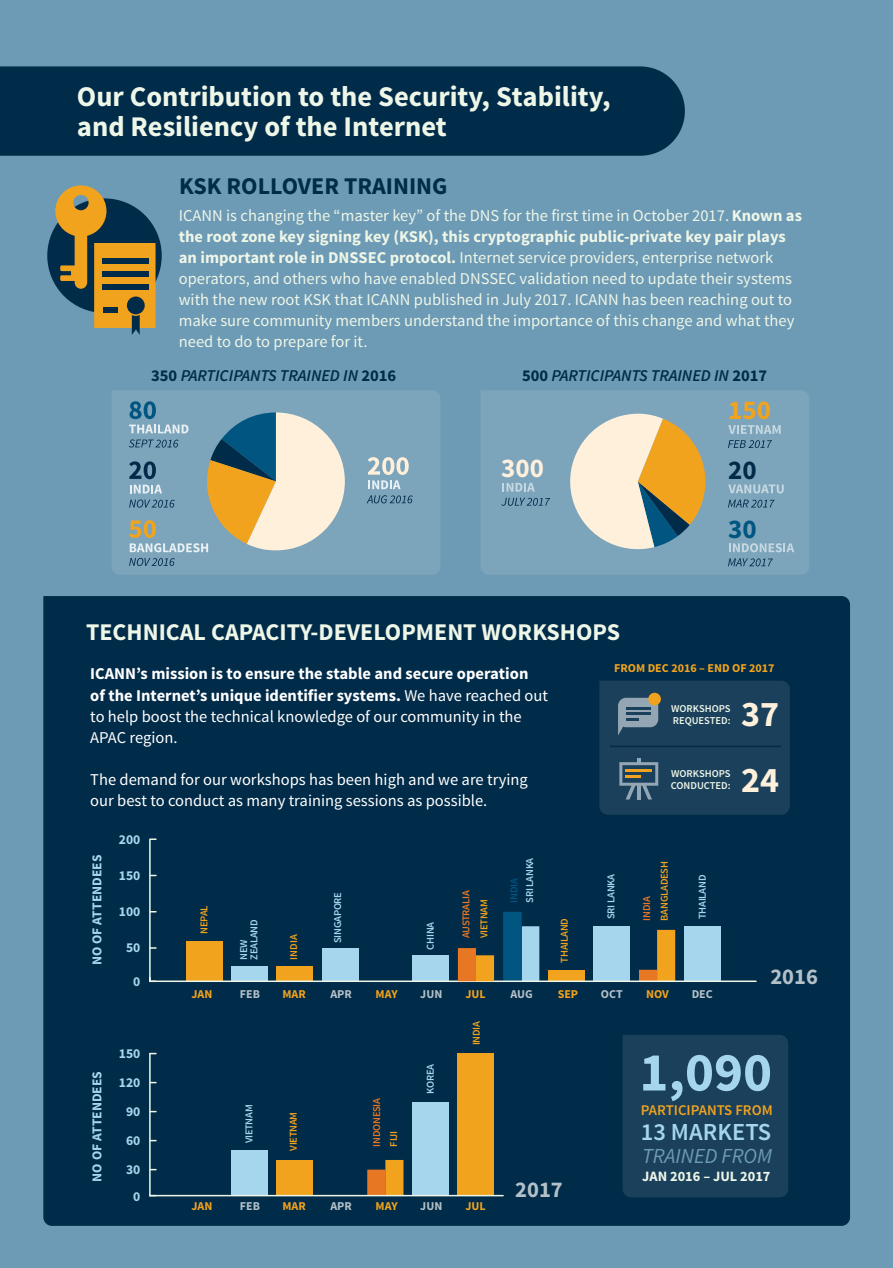
<style>
.page{position:relative;width:893px;height:1268px;background:#fff}
.page>*{position:absolute;margin:0;border:0;box-sizing:border-box;transform-origin:0 0}
.t1{font:700 55.05px "Source Sans Pro";color:#a6d5ee}
.t2{font:700 36px/65.4px "Source Sans Pro";color:#fff0dc}
.t3{font:700 28.5px/30px "Source Sans Pro";color:#eef6e8}
.t4{font:700 27px "Source Sans Pro";color:#f1a31e}
.t5{font:700 27px "Source Sans Pro";color:#fff0dc}
.t6{font:700 27px "Source Sans Pro";color:#002b49}
.t7{font:700 27px "Source Sans Pro";color:#005581}
.t8{font:600 24.45px "Source Sans Pro";color:#a6d5ee}
.t9{font:700 24px "Source Sans Pro";color:#eef6e8}
.t10{font:700 24px "Source Sans Pro";color:#002b49}
.t11{font:700 22.5px "Source Sans Pro";color:#b3c0c8}
.t12{font:italic 21.3px "Source Sans Pro";color:#6d9ab4}
.t13{font:16.5px/21px "Source Sans Pro";color:#eef6e8}
.t14{font:700 16.5px/21px "Source Sans Pro";color:#fff}
.t15{font:16.5px/21px "Source Sans Pro";color:#fff}
.t16{font:italic 600 16.5px "Source Sans Pro";color:#002b49}
.t17{font:600 14.85px "Source Sans Pro";color:#f1a31e}
.t18{font:700 14.25px "Source Sans Pro";color:#eef6e8}
.t19{font:700 13.65px "Source Sans Pro";color:#a6d5ee}
.t20{font:700 12px "Source Sans Pro";color:#f1a31e}
.t21{font:700 12px "Source Sans Pro";color:#b3c0c8}
.t22{font:600 10.5px/10.5px "Source Sans Pro";letter-spacing:-.025em;color:#a6d5ee}
.t23{font:600 10.5px "Source Sans Pro";letter-spacing:-.025em;color:#f1a31e}
.t24{font:600 10.5px/12px "Source Sans Pro";color:#eef6e8}
.t25{font:600 10.5px "Source Sans Pro";letter-spacing:-.025em;color:#e87724}
.t26{font:600 10.5px "Source Sans Pro";letter-spacing:-.025em;color:#005581}
.s1{font-weight:700}
.s2{font-weight:700;font-style:normal}
.s3{font-weight:400}
</style>
<div class="page">
<div style="left:0;top:0;width:893px;height:1267px;background:#6d9ab4"></div>
<div style="left:43px;top:596px;width:807px;height:629px;background:#002b49"></div>
<div style="left:0;top:66px;width:685px;height:90px;background:#002b49"></div>
<div style="left:47px;top:198px;width:115px;height:115px;background:#002b49;border-radius:50%"></div>
<div style="left:481px;top:390px;width:328px;height:184px;background:#7ca4bb"></div>
<div style="left:112px;top:390px;width:328px;height:184px;background:#7ca4bb"></div>
<svg style="left:55px;top:185px;width:101px;height:150px"></svg>
<svg style="left:563px;top:412px;width:151px;height:144px"></svg>
<svg style="left:599px;top:680px;width:191px;height:134px;background:#22465f"></svg>
<hr style="left:626px;top:768px;width:26px;height:3px;background:#f1a31e">
<hr style="left:626px;top:774px;width:15px;height:3px;background:#f1a31e">
<hr style="left:610px;top:745px;width:171px;height:2px;background:#002b49">
<hr style="left:149px;top:839px;width:2px;height:142px;background:#eef6e8">
<div style="left:684px;top:926px;width:36px;height:55px;background:#a6d5ee"></div>
<div style="left:594px;top:926px;width:36px;height:55px;background:#a6d5ee"></div>
<div style="left:548px;top:969px;width:37px;height:12px;background:#f1a31e"></div>
<div style="left:413px;top:955px;width:36px;height:26px;background:#a6d5ee"></div>
<div style="left:322px;top:947px;width:36px;height:34px;background:#a6d5ee"></div>
<div style="left:277px;top:965px;width:36px;height:16px;background:#f1a31e"></div>
<div style="left:231px;top:965px;width:37px;height:16px;background:#a6d5ee"></div>
<div style="left:186px;top:940px;width:36px;height:41px;background:#f1a31e"></div>
<svg style="left:503px;top:911px;width:36px;height:69px;background:#3d7fa2"></svg>
<svg style="left:639px;top:929px;width:36px;height:51px;background:#8c6d30"></svg>
<hr style="left:150px;top:980px;width:606px;height:1px;background:#eef6e8">
<svg style="left:149px;top:977px;width:7px;height:4px"></svg>
<svg style="left:458px;top:947px;width:36px;height:34px"></svg>
<hr style="left:149px;top:1053px;width:2px;height:142px;background:#eef6e8">
<div style="left:458px;top:1053px;width:36px;height:142px;background:#f1a31e"></div>
<div style="left:413px;top:1101px;width:36px;height:94px;background:#a6d5ee"></div>
<div style="left:277px;top:1159px;width:36px;height:36px;background:#f1a31e"></div>
<div style="left:231px;top:1149px;width:37px;height:46px;background:#a6d5ee"></div>
<svg style="left:367px;top:1159px;width:36px;height:35px"></svg>
<hr style="left:150px;top:1194px;width:353px;height:2px;background:#eef6e8">
<div style="left:623px;top:1034px;width:165px;height:163px;background:#1a405b"></div>
<svg style="left:368px;top:457px;width:41px;height:32px"></svg>
<svg style="left:367px;top:495px;width:46px;height:8px"></svg>
<svg style="left:129px;top:401px;width:216px;height:165px"></svg>
<svg style="left:728px;top:425px;width:53px;height:9px"></svg>
<svg style="left:728px;top:484px;width:56px;height:9px"></svg>
<svg style="left:502px;top:483px;width:33px;height:8px"></svg>
<svg style="left:729px;top:543px;width:65px;height:9px"></svg>
<svg style="left:728px;top:558px;width:45px;height:8px"></svg>
<svg style="left:728px;top:499px;width:46px;height:8px"></svg>
<svg style="left:728px;top:440px;width:44px;height:8px"></svg>
<svg style="left:501px;top:497px;width:49px;height:8px"></svg>
<h3 class="t3" style="left:77px;top:83px;width:535px">Our Contribution to the Security, Stability, and Resiliency of the Internet</h3>
<h3 class="t10" style="left:179px;top:170px;width:270px">KSK ROLLOVER TRAINING</h3>
<p class="t13" style="left:179px;top:205px;width:625px">ICANN is changing the “master key” of the DNS for the first time in October 2017. <span class="s1">Known as the root zone key signing key (KSK), this cryptographic public-private key pair plays an important role in DNSSEC protocol.</span> Internet service providers, enterprise network operators, and others who have enabled DNSSEC validation need to update their systems with the new root KSK that ICANN published in July 2017. ICANN has been reaching out to make sure community members understand the importance of this change and what they need to do to prepare for it.</p>
<p class="t16" style="left:151px;top:365px;width:247px"><span class="s2">350</span> PARTICIPANTS TRAINED IN <span class="s2">2016</span></p>
<p class="t16" style="left:522px;top:365px;width:247px"><span class="s2">500</span> PARTICIPANTS TRAINED IN <span class="s2">2017</span></p>
<h3 class="t4" style="left:728px;top:393px;width:44px">150</h3>
<h3 class="t5" style="left:501px;top:450px;width:44px">300</h3>
<h3 class="t6" style="left:728px;top:452px;width:30px">20</h3>
<h3 class="t9" style="left:86px;top:616px;width:536px">TECHNICAL CAPACITY-DEVELOPMENT WORKSHOPS</h3>
<h3 class="t7" style="left:728px;top:511px;width:30px">30</h3>
<p class="t14" style="left:90px;top:664px;width:459px">ICANN’s mission is to ensure the stable and secure operation<br>of the Internet’s unique identifier systems. <span class="s3">We have reached out to help boost the technical knowledge of our community in the APAC region.</span></p>
<p class="t15" style="left:90px;top:768px;width:439px">The demand for our workshops has been high and we are trying our best to conduct as many training sessions as possible.</p>
<p class="t19" style="left:88px;top:965px;width:112px;rotate:-90deg">NO OF ATTENDEES</p>
<p class="t19" style="left:119px;top:830px;width:23px">200</p>
<p class="t19" style="left:119px;top:866px;width:23px">150</p>
<p class="t19" style="left:119px;top:902px;width:23px">100</p>
<p class="t19" style="left:126px;top:938px;width:16px">50</p>
<p class="t19" style="left:133px;top:972px;width:9px">0</p>
<p class="t23" style="left:197px;top:933px;width:30px;rotate:-90deg">NEPAL</p>
<p class="t22" style="left:239px;top:959px;width:42px;rotate:-90deg">NEW<br>ZEALAND</p>
<p class="t23" style="left:287px;top:959px;width:27px;rotate:-90deg">INDIA</p>
<p class="t22" style="left:333px;top:942px;width:53px;rotate:-90deg">SINGAPORE</p>
<p class="t22" style="left:425px;top:949px;width:29px;rotate:-90deg">CHINA</p>
<p class="t25" style="left:460px;top:938px;width:49px;rotate:-90deg">AUSTRALIA</p>
<p class="t23" style="left:477px;top:938px;width:40px;rotate:-90deg">VIETNAM</p>
<p class="t26" style="left:507px;top:902px;width:26px;rotate:-90deg">INDIA</p>
<p class="t22" style="left:525px;top:902px;width:47px;rotate:-90deg">SRI LANKA</p>
<p class="t23" style="left:558px;top:962px;width:46px;rotate:-90deg">THAILAND</p>
<p class="t20" style="left:614px;top:660px;width:162px">FROM DEC 2016 – END OF 2017</p>
<p class="t24" style="left:671px;top:703px;width:61px">WORKSHOPS<br>REQUESTED:</p>
<h2 class="t2" style="left:741px;top:682px;width:40px">37<br>24</h2>
<p class="t24" style="left:671px;top:767px;width:61px">WORKSHOPS<br>CONDUCTED:</p>
<p class="t23" style="left:658px;top:920px;width:61px;rotate:-90deg">BANGLADESH</p>
<p class="t22" style="left:606px;top:918px;width:47px;rotate:-90deg">SRI LANKA</p>
<p class="t22" style="left:697px;top:918px;width:46px;rotate:-90deg">THAILAND</p>
<p class="t25" style="left:640px;top:920px;width:26px;rotate:-90deg">INDIA</p>
<h3 class="t11" style="left:770px;top:962px;width:49px">2016</h3>
<p class="t19" style="left:88px;top:1181px;width:112px;rotate:-90deg">NO OF ATTENDEES</p>
<p class="t19" style="left:119px;top:1044px;width:23px">150</p>
<p class="t19" style="left:119px;top:1073px;width:23px">120</p>
<p class="t19" style="left:126px;top:1102px;width:16px">90</p>
<p class="t19" style="left:126px;top:1131px;width:16px">60</p>
<p class="t19" style="left:126px;top:1160px;width:16px">30</p>
<p class="t19" style="left:133px;top:1187px;width:9px">0</p>
<p class="t20" style="left:192px;top:986px;width:22px">JAN</p>
<p class="t21" style="left:240px;top:986px;width:22px">FEB</p>
<p class="t20" style="left:282px;top:986px;width:25px">MAR</p>
<p class="t21" style="left:330px;top:986px;width:23px">APR</p>
<p class="t20" style="left:376px;top:986px;width:24px">MAY</p>
<p class="t21" style="left:420px;top:986px;width:24px">JUN</p>
<p class="t20" style="left:465px;top:986px;width:22px">JUL</p>
<p class="t21" style="left:510px;top:986px;width:24px">AUG</p>
<p class="t20" style="left:558px;top:986px;width:22px">SEP</p>
<p class="t21" style="left:601px;top:986px;width:23px">OCT</p>
<p class="t20" style="left:646px;top:986px;width:24px">NOV</p>
<p class="t21" style="left:692px;top:986px;width:23px">DEC</p>
<p class="t22" style="left:244px;top:1143px;width:40px;rotate:-90deg">VIETNAM</p>
<p class="t23" style="left:287px;top:1150px;width:40px;rotate:-90deg">VIETNAM</p>
<p class="t25" style="left:370px;top:1146px;width:50px;rotate:-90deg">INDONESIA</p>
<p class="t23" style="left:387px;top:1146px;width:17px;rotate:-90deg">FIJI</p>
<p class="t22" style="left:425px;top:1093px;width:31px;rotate:-90deg">KOREA</p>
<p class="t23" style="left:470px;top:1045px;width:26px;rotate:-90deg">INDIA</p>
<h3 class="t11" style="left:515px;top:1175px;width:49px">2017</h3>
<h1 class="t1" style="left:639px;top:1036px;width:134px">1,090</h1>
<p class="t17" style="left:641px;top:1100px;width:133px">PARTICIPANTS FROM</p>
<h3 class="t8" style="left:641px;top:1115px;width:132px">13 MARKETS</h3>
<p class="t12" style="left:642px;top:1142px;width:132px">TRAINED FROM</p>
<p class="t18" style="left:642px;top:1166px;width:130px">JAN 2016 – JUL 2017</p>
<p class="t20" style="left:192px;top:1198px;width:22px">JAN</p>
<p class="t21" style="left:240px;top:1198px;width:22px">FEB</p>
<p class="t20" style="left:282px;top:1198px;width:25px">MAR</p>
<p class="t21" style="left:330px;top:1198px;width:23px">APR</p>
<p class="t20" style="left:376px;top:1198px;width:24px">MAY</p>
<p class="t21" style="left:420px;top:1198px;width:24px">JUN</p>
<p class="t20" style="left:465px;top:1198px;width:22px">JUL</p>
</div>
